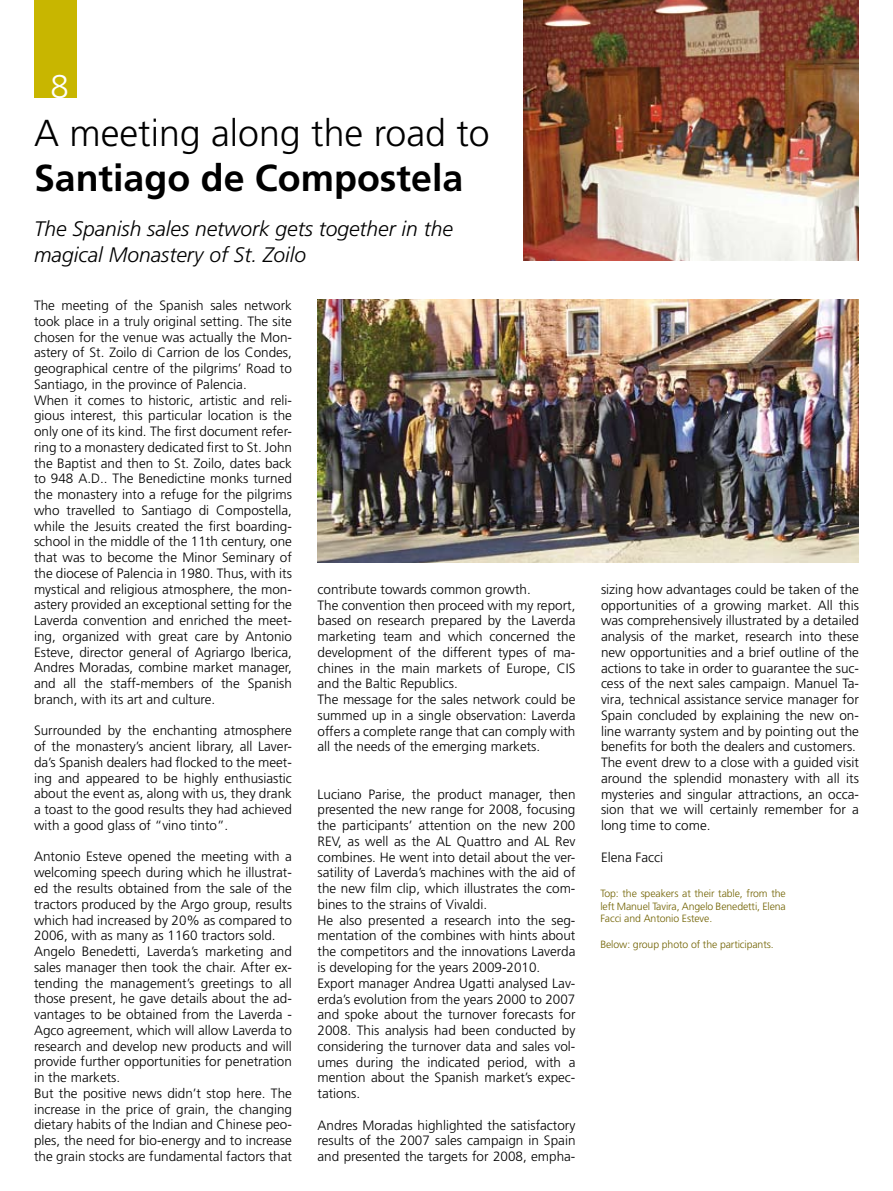
<style>
.page{position:relative;width:893px;height:1191px;background:#fff}
.page>*{position:absolute;margin:0;border:0;box-sizing:border-box;transform-origin:0 0}
.t1{font:300 37.5px "Frutiger";color:#000}
.t2{font:700 37.5px "Frutiger";color:#000}
.t3{font:italic 300 21px/25.8px "Frutiger";color:#000}
.t4{font:300 13.5px/15.8px "Frutiger";color:#000}
.t5{font:300 10.5px/12.6px "Frutiger";letter-spacing:-.01em;color:#716200;text-align:justify}
</style>
<div class="page">
<div style="left:34px;top:0;width:43px;height:98px;background:#c8b600"></div>
<img style="left:317px;top:300px;width:542px;height:262px">
<img style="left:523px;top:0;width:336px;height:260px">
<h1 class="t1" style="left:34px;top:112px;width:457px">A meeting along the road to</h1>
<h1 class="t2" style="left:34px;top:156px;width:431px">Santiago de Compostela</h1>
<h2 class="t3" style="left:34px;top:215px;width:420px">The Spanish sales network gets together in the magical Monastery of St. Zoilo</h2>
<p class="t4" style="left:34px;top:297px;width:259px">The meeting of the Spanish sales network took place in a truly original setting. The site chosen for the venue was actually the Mon&shy;astery of St. Zoilo di Carrion de los Condes, geographical centre of the pilgrims’ Road to Santiago, in the province of Palencia.<br>When it comes to historic, artistic and reli&shy;gious interest, this particular location is the only one of its kind. The first document refer&shy;ring to a monastery dedicated first to St. John the Baptist and then to St. Zoilo, dates back to 948 A.D.. The Benedictine monks turned the monastery into a refuge for the pilgrims who travelled to Santiago di Compostella, while the Jesuits created the first boarding&shy;school in the middle of the 11th century, one that was to become the Minor Seminary of the diocese of Palencia in 1980. Thus, with its mystical and religious atmosphere, the mon&shy;astery provided an exceptional setting for the Laverda convention and enriched the meet&shy;ing, organized with great care by Antonio Esteve, director general of Agriargo Iberica, Andres Moradas, combine market manager, and all the staff-members of the Spanish branch, with its art and culture.</p>
<p class="t4" style="left:34px;top:723px;width:259px;text-align:justify">Surrounded by the enchanting atmosphere of the monastery’s ancient library, all Laver&shy;da’s Spanish dealers had flocked to the meet&shy;ing and appeared to be highly enthusiastic about the event as, along with us, they drank a toast to the good results they had achieved with a good glass of “vino tinto”.</p>
<p class="t4" style="left:34px;top:849px;width:259px">Antonio Esteve opened the meeting with a welcoming speech during which he illustrat&shy;ed the results obtained from the sale of the tractors produced by the Argo group, results which had increased by 20% as compared to 2006, with as many as 1160 tractors sold.<br>Angelo Benedetti, Laverda’s marketing and sales manager then took the chair. After ex&shy;tending the management’s greetings to all those present, he gave details about the ad&shy;vantages to be obtained from the Laverda - Agco agreement, which will allow Laverda to research and develop new products and will provide further opportunities for penetration in the markets.<br>But the positive news didn’t stop here. The increase in the price of grain, the changing dietary habits of the Indian and Chinese peo&shy;ples, the need for bio-energy and to increase the grain stocks are fundamental factors that</p>
<p class="t4" style="left:317px;top:581px;width:259px">contribute towards common growth.<br>The convention then proceed with my report, based on research prepared by the Laverda marketing team and which concerned the development of the different types of ma&shy;chines in the main markets of Europe, CIS and the Baltic Republics.<br>The message for the sales network could be summed up in a single observation: Laverda offers a complete range that can comply with all the needs of the emerging markets.</p>
<p class="t4" style="left:317px;top:786px;width:259px">Luciano Parise, the product manager, then presented the new range for 2008, focusing the participants’ attention on the new 200<br>REV, as well as the AL Quattro and AL Rev combines. He went into detail about the ver&shy;satility of Laverda’s machines with the aid of the new film clip, which illustrates the com&shy;bines to the strains of Vivaldi.<br>He also presented a research into the seg&shy;mentation of the combines with hints about the competitors and the innovations Laverda is developing for the years 2009-2010.<br>Export manager Andrea Ugatti analysed Lav&shy;erda’s evolution from the years 2000 to 2007 and spoke about the turnover forecasts for 2008. This analysis had been conducted by considering the turnover data and sales vol&shy;umes during the indicated period, with a mention about the Spanish market’s expec&shy;tations.</p>
<p class="t4" style="left:317px;top:1117px;width:259px;text-align:justify">Andres Moradas highlighted the satisfactory results of the 2007 sales campaign in Spain and presented the targets for 2008, empha-</p>
<p class="t4" style="left:601px;top:581px;width:259px">sizing how advantages could be taken of the opportunities of a growing market. All this was comprehensively illustrated by a detailed analysis of the market, research into these new opportunities and a brief outline of the actions to take in order to guarantee the suc&shy;cess of the next sales campaign. Manuel Ta&shy;vira, technical assistance service manager for Spain concluded by explaining the new on&shy;line warranty system and by pointing out the benefits for both the dealers and customers.<br>The event drew to a close with a guided visit around the splendid monastery with all its mysteries and singular attractions, an occa&shy;sion that we will certainly remember for a long time to come.</p>
<p class="t4" style="left:601px;top:849px;width:64px">Elena Facci</p>
<p class="t5" style="left:600px;top:887px;width:187px">Top: the speakers at their table, from the left Manuel Tavira, Angelo Benedetti, Elena Facci and Antonio Esteve.</p>
<p class="t5" style="left:600px;top:937px;width:175px">Below: group photo of the participants.</p>
</div>
